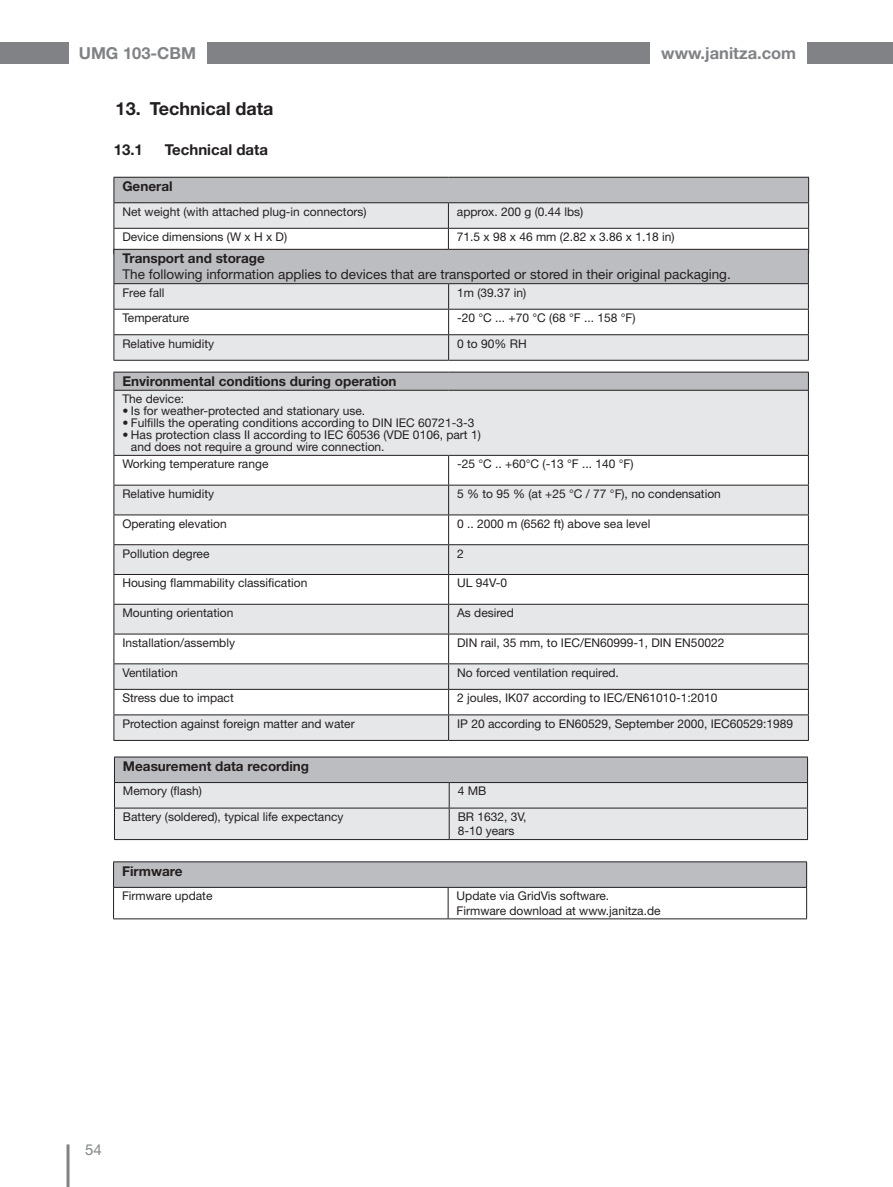
<style>
.page{position:relative;width:893px;height:1187px;background:#fff}
.page>*{position:absolute;margin:0;border:0;box-sizing:border-box;transform-origin:0 0}
.t1{font:700 18px "Helvetica Neue LT Pro";color:#231f20}
.t2{font:700 16.5px "Helvetica Neue LT Pro";color:#808285}
.t3{font:700 15px "Helvetica Neue LT Pro";color:#231f20}
.t4{font:15px "Helvetica Neue LT Pro";color:#808285}
.t5{font:700 13.5px "Helvetica Neue LT Pro";color:#231f20}
.t6{font:13.5px "Helvetica Neue LT Pro";color:#231f20}
.t7{font:12px/14.4px "Helvetica Neue LT Pro";color:#231f20}
</style>
<div class="page">
<div style="left:0;top:43px;width:68px;height:21px;background:#808285"></div>
<hr style="left:67px;top:1144px;width:3px;height:42px;background:#808285">
<div style="left:207px;top:43px;width:442px;height:21px;background:#808285"></div>
<div style="left:808px;top:43px;width:85px;height:21px;background:#808285"></div>
<hr style="left:114px;top:177px;width:334px;height:1px;background:#231f20">
<hr style="left:448px;top:177px;width:361px;height:1px;background:#231f20">
<svg style="left:114px;top:178px;width:695px;height:71px"></svg>
<div style="left:114px;top:372px;width:694px;height:18px;background:#bcbdc0"></div>
<div style="left:115px;top:391px;width:693px;height:64px;background:#e6e7e9"></div>
<svg style="left:808px;top:373px;width:1px;height:17px"></svg>
<hr style="left:808px;top:390px;width:1px;height:65px;background:#231f20">
<hr style="left:114px;top:372px;width:335px;height:1px;background:#231f20">
<svg style="left:114px;top:372px;width:1px;height:18px"></svg>
<hr style="left:449px;top:372px;width:360px;height:1px;background:#231f20">
<hr style="left:114px;top:390px;width:335px;height:1px;background:#231f20">
<hr style="left:114px;top:390px;width:1px;height:65px;background:#231f20">
<hr style="left:449px;top:390px;width:360px;height:1px;background:#231f20">
<svg style="left:114px;top:455px;width:695px;height:285px"></svg>
<hr style="left:114px;top:740px;width:335px;height:1px;background:#231f20">
<hr style="left:449px;top:740px;width:360px;height:1px;background:#231f20">
<div style="left:114px;top:249px;width:694px;height:35px;background:#bcbdc0"></div>
<svg style="left:115px;top:284px;width:693px;height:76px;fill:#e6e7e9"></svg>
<hr style="left:808px;top:250px;width:1px;height:33px;background:#231f20">
<hr style="left:114px;top:249px;width:335px;height:1px;background:#231f20">
<hr style="left:114px;top:250px;width:1px;height:33px;background:#231f20">
<hr style="left:449px;top:249px;width:360px;height:1px;background:#231f20">
<hr style="left:114px;top:283px;width:335px;height:1px;background:#231f20">
<hr style="left:449px;top:283px;width:360px;height:1px;background:#231f20">
<hr style="left:114px;top:309px;width:335px;height:1px;background:#231f20">
<hr style="left:449px;top:309px;width:360px;height:1px;background:#231f20">
<hr style="left:114px;top:334px;width:335px;height:1px;background:#231f20">
<svg style="left:114px;top:284px;width:1px;height:76px"></svg>
<hr style="left:449px;top:334px;width:360px;height:1px;background:#231f20">
<svg style="left:448px;top:284px;width:1px;height:76px"></svg>
<svg style="left:808px;top:284px;width:1px;height:76px"></svg>
<hr style="left:114px;top:360px;width:335px;height:1px;background:#231f20">
<hr style="left:449px;top:360px;width:360px;height:1px;background:#231f20">
<hr style="left:114px;top:756px;width:335px;height:1px;background:#231f20">
<hr style="left:449px;top:756px;width:359px;height:1px;background:#231f20">
<svg style="left:114px;top:757px;width:694px;height:82px"></svg>
<hr style="left:114px;top:807px;width:335px;height:1px;background:#231f20">
<hr style="left:114px;top:808px;width:1px;height:31px;background:#231f20">
<hr style="left:449px;top:807px;width:359px;height:1px;background:#231f20">
<hr style="left:449px;top:808px;width:1px;height:31px;background:#231f20">
<hr style="left:807px;top:808px;width:1px;height:31px;background:#231f20">
<hr style="left:114px;top:839px;width:335px;height:1px;background:#231f20">
<hr style="left:449px;top:839px;width:359px;height:1px;background:#231f20">
<hr style="left:113px;top:861px;width:335px;height:1px;background:#231f20">
<svg style="left:113px;top:862px;width:694px;height:56px"></svg>
<hr style="left:448px;top:861px;width:359px;height:1px;background:#231f20">
<hr style="left:113px;top:886px;width:335px;height:1px;background:#231f20">
<hr style="left:113px;top:887px;width:1px;height:31px;background:#231f20">
<hr style="left:448px;top:886px;width:359px;height:1px;background:#231f20">
<hr style="left:448px;top:887px;width:1px;height:31px;background:#231f20">
<hr style="left:806px;top:887px;width:1px;height:31px;background:#231f20">
<hr style="left:113px;top:918px;width:335px;height:1px;background:#231f20">
<hr style="left:448px;top:918px;width:359px;height:1px;background:#231f20">
<h2 class="t2" style="left:79px;top:43px;width:119px">UMG 103-CBM</h2>
<h2 class="t2" style="left:661px;top:43px;width:137px">www.janitza.com</h2>
<h1 class="t1" style="left:116px;top:97px;width:159px">13. Technical data</h1>
<p class="t3" style="left:114px;top:141px;width:31px">13.1</p>
<p class="t3" style="left:165px;top:141px;width:105px">Technical data</p>
<p class="t5" style="left:122px;top:178px;width:52px">General</p>
<p class="t7" style="left:122px;top:204px;width:246px">Net weight (with attached plug-in connectors)</p>
<p class="t7" style="left:457px;top:204px;width:128px">approx. 200 g (0.44 lbs)</p>
<p class="t7" style="left:122px;top:229px;width:166px">Device dimensions (W x H x D)</p>
<p class="t7" style="left:457px;top:229px;width:219px">71.5 x 98 x 46 mm (2.82 x 3.86 x 1.18 in)</p>
<p class="t5" style="left:122px;top:250px;width:144px">Transport and storage</p>
<p class="t6" style="left:122px;top:266px;width:610px">The following information applies to devices that are transported or stored in their original packaging.</p>
<p class="t7" style="left:122px;top:285px;width:44px">Free fall</p>
<p class="t7" style="left:457px;top:285px;width:71px">1m (39.37 in)</p>
<p class="t7" style="left:122px;top:310px;width:68px">Temperature</p>
<p class="t7" style="left:457px;top:310px;width:180px">-20 °C ... +70 °C (68 °F ... 158 °F)</p>
<p class="t7" style="left:122px;top:336px;width:93px">Relative humidity</p>
<p class="t7" style="left:457px;top:336px;width:71px">0 to 90% RH</p>
<p class="t5" style="left:122px;top:373px;width:276px">Environmental conditions during operation</p>
<p class="t7" style="left:122px;top:391px;width:63px">The device:</p>
<p class="t7" style="left:122px;top:403px;width:244px">• Is for weather-protected and stationary use.</p>
<p class="t7" style="left:122px;top:415px;width:353px">• Fulfills the operating conditions according to DIN IEC 60721-3-3</p>
<p class="t7" style="left:131px;top:428px;width:351px;line-height:12px;text-indent:-9px">• Has protection class II according to IEC 60536 (VDE 0106, part 1) and does not require a ground wire connection.</p>
<p class="t7" style="left:122px;top:456px;width:148px">Working temperature range</p>
<p class="t7" style="left:457px;top:456px;width:178px">-25 °C .. +60°C (-13 °F ... 140 °F)</p>
<p class="t7" style="left:122px;top:486px;width:93px">Relative humidity</p>
<p class="t7" style="left:457px;top:486px;width:265px">5 % to 95 % (at +25 °C / 77 °F), no condensation</p>
<p class="t7" style="left:122px;top:516px;width:106px">Operating elevation</p>
<p class="t7" style="left:457px;top:516px;width:195px">0 .. 2000 m (6562 ft) above sea level</p>
<p class="t7" style="left:122px;top:545px;width:89px">Pollution degree</p>
<p class="t7" style="left:457px;top:545px;width:8px">2</p>
<p class="t7" style="left:122px;top:575px;width:186px">Housing flammability classification</p>
<p class="t7" style="left:457px;top:575px;width:52px">UL 94V-0</p>
<p class="t7" style="left:122px;top:605px;width:112px">Mounting orientation</p>
<p class="t7" style="left:457px;top:605px;width:58px">As desired</p>
<p class="t7" style="left:122px;top:635px;width:114px">Installation/assembly</p>
<p class="t7" style="left:457px;top:635px;width:269px">DIN rail, 35 mm, to IEC/EN60999-1, DIN EN50022</p>
<p class="t7" style="left:122px;top:664px;width:57px">Ventilation</p>
<p class="t7" style="left:457px;top:664px;width:163px">No forced ventilation required.</p>
<p class="t7" style="left:122px;top:690px;width:113px">Stress due to impact</p>
<p class="t7" style="left:457px;top:690px;width:262px">2 joules, IK07 according to IEC/EN61010-1:2010</p>
<p class="t7" style="left:122px;top:716px;width:234px">Protection against foreign matter and water</p>
<p class="t7" style="left:457px;top:716px;width:338px">IP 20 according to EN60529, September 2000, IEC60529:1989</p>
<p class="t5" style="left:123px;top:757px;width:188px">Measurement data recording</p>
<p class="t7" style="left:123px;top:783px;width:80px">Memory (flash)</p>
<p class="t7" style="left:458px;top:783px;width:30px">4 MB</p>
<p class="t7" style="left:123px;top:809px;width:222px">Battery (soldered), typical life expectancy</p>
<p class="t7" style="left:458px;top:809px;width:70px">BR 1632, 3V,<br>8-10 years</p>
<p class="t5" style="left:122px;top:862px;width:62px">Firmware</p>
<p class="t7" style="left:122px;top:888px;width:92px">Firmware update</p>
<p class="t7" style="left:457px;top:888px;width:205px">Update via GridVis software.<br>Firmware download at www.janitza.de</p>
<p class="t4" style="left:85px;top:1140px;width:18px">54</p>
</div>
